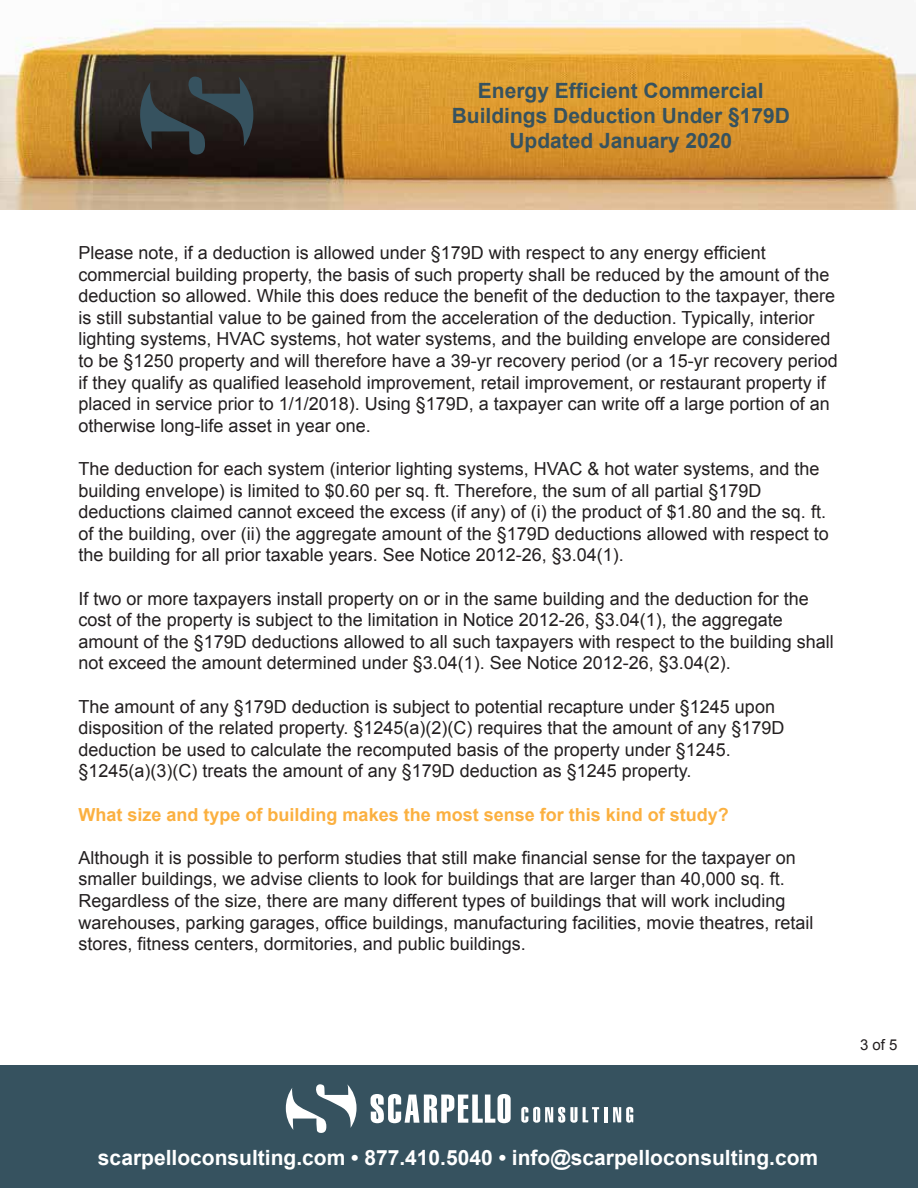
<style>
.page{position:relative;width:918px;height:1188px;background:#fff}
.page>*{position:absolute;margin:0;border:0;box-sizing:border-box;transform-origin:0 0}
.t1{font:700 21px/25.2px "Arial";color:#36525f;text-align:center}
.t2{font:700 21px "Arial";color:#fff}
.t3{font:18px/21.6px "Arial";color:#231f20}
.t4{font:700 18px "Arial";color:#fbb040}
.t5{font:15px "Arial";color:#231f20}
</style>
<div class="page">
<img style="left:0;top:19px;width:916px;height:190px">
<svg style="left:140px;top:77px;width:113px;height:78px;background:#2b3033"></svg>
<div style="left:0;top:1065px;width:918px;height:123px;background:#36525f"></div>
<svg style="left:371px;top:1094px;width:140px;height:29px"></svg>
<svg style="left:521px;top:1107px;width:78px;height:16px"></svg>
<hr style="left:605px;top:1107px;width:3px;height:15px;background:#fff">
<svg style="left:613px;top:1107px;width:20px;height:16px"></svg>
<svg style="left:286px;top:1084px;width:71px;height:49px"></svg>
<p class="t1" style="left:452px;top:78px;width:340px">Energy Efficient Commercial<br>Buildings Deduction Under §179D<br>Updated January 2020</p>
<p class="t3" style="left:79px;top:242px;width:761px">Please note, if a deduction is allowed under §179D with respect to any energy efficient commercial building property, the basis of such property shall be reduced by the amount of the deduction so allowed. While this does reduce the benefit of the deduction to the taxpayer, there is still substantial value to be gained from the acceleration of the deduction. Typically, interior lighting systems, HVAC systems, hot water systems, and the building envelope are considered to be §1250 property and will therefore have a 39-yr recovery period (or a 15-yr recovery period if they qualify as qualified leasehold improvement, retail improvement, or restaurant property if placed in service prior to 1/1/2018). Using §179D, a taxpayer can write off a large portion of an otherwise long-life asset in year one.</p>
<p class="t3" style="left:79px;top:458px;width:752px">The deduction for each system (interior lighting systems, HVAC &amp; hot water systems, and the building envelope) is limited to $0.60 per sq. ft. Therefore, the sum of all partial §179D deductions claimed cannot exceed the excess (if any) of (i) the product of $1.80 and the sq. ft. of the building, over (ii) the aggregate amount of the §179D deductions allowed with respect to the building for all prior taxable years. See Notice 2012-26, §3.04(1).</p>
<p class="t3" style="left:79px;top:588px;width:757px">If two or more taxpayers install property on or in the same building and the deduction for the cost of the property is subject to the limitation in Notice 2012-26, §3.04(1), the aggregate amount of the §179D deductions allowed to all such taxpayers with respect to the building shall not exceed the amount determined under §3.04(1). See Notice 2012-26, §3.04(2).</p>
<p class="t3" style="left:79px;top:696px;width:708px">The amount of any §179D deduction is subject to potential recapture under §1245 upon disposition of the related property. §1245(a)(2)(C) requires that the amount of any §179D deduction be used to calculate the recomputed basis of the property under §1245. §1245(a)(3)(C) treats the amount of any §179D deduction as §1245 property.</p>
<p class="t4" style="left:79px;top:804px;width:652px">What size and type of building makes the most sense for this kind of study?</p>
<p class="t3" style="left:79px;top:847px;width:737px">Although it is possible to perform studies that still make financial sense for the taxpayer on smaller buildings, we advise clients to look for buildings that are larger than 40,000 sq. ft.<br>Regardless of the size, there are many different types of buildings that will work including warehouses, parking garages, office buildings, manufacturing facilities, movie theatres, retail stores, fitness centers, dormitories, and public buildings.</p>
<p class="t5" style="left:860px;top:1037px;width:39px">3 of 5</p>
<p class="t2" style="left:98px;top:1146px;width:722px">scarpelloconsulting.com • 877.410.5040 • info@scarpelloconsulting.com</p>
</div>
